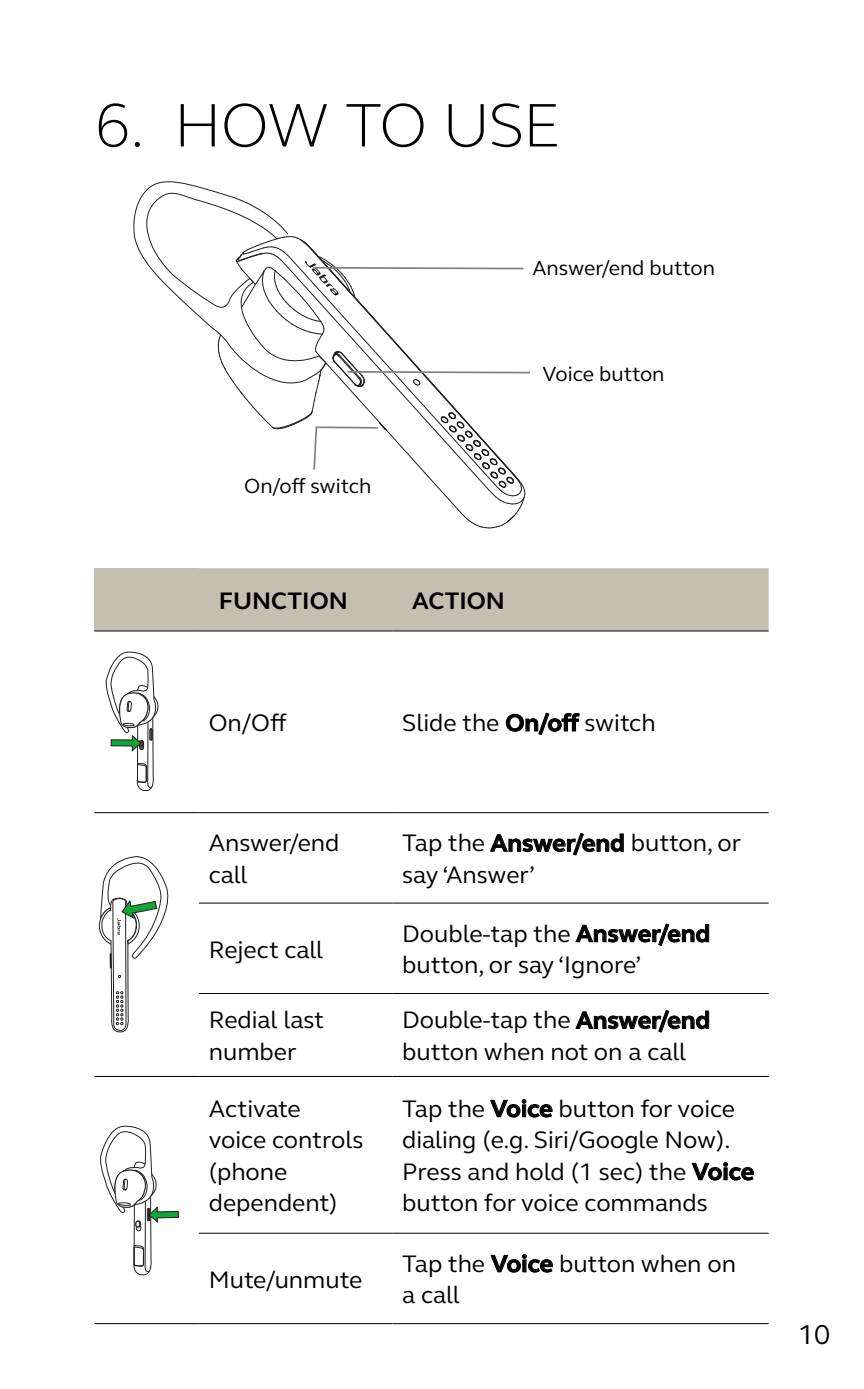
<style>
.page{position:relative;width:864px;height:1389px;background:#fff}
.page>*{position:absolute;margin:0;border:0;box-sizing:border-box;transform-origin:0 0}
.t1{font:300 63px "GN Elliot";letter-spacing:-.03em;color:#000}
.t2{font:28px "GN Elliot";color:#000}
.t3{font:24.5px/31.5px "GN Elliot";color:#000}
.t4{font:700 24.5px "GN Elliot";color:#000}
.t5{font:21px "GN Elliot";color:#000}
.s1{font-weight:700}
</style>
<div class="page">
<hr style="left:347px;top:371px;width:182px;height:2px;background:#808285">
<svg style="left:133px;top:181px;width:392px;height:348px"></svg>
<div style="left:94px;top:568px;width:105px;height:63px;background:#c4c0b1"></div>
<div style="left:199px;top:568px;width:569px;height:62px;background:#c4c0b1"></div>
<hr style="left:94px;top:1323px;width:105px;height:1px;background:#000">
<hr style="left:94px;top:630px;width:105px;height:2px;background:#000">
<hr style="left:94px;top:812px;width:105px;height:1px;background:#000">
<hr style="left:199px;top:630px;width:193px;height:2px;background:#000">
<hr style="left:392px;top:630px;width:376px;height:2px;background:#000">
<hr style="left:199px;top:812px;width:193px;height:1px;background:#000">
<hr style="left:392px;top:812px;width:376px;height:1px;background:#000">
<hr style="left:199px;top:902px;width:193px;height:2px;background:#000">
<hr style="left:392px;top:902px;width:376px;height:2px;background:#000">
<hr style="left:199px;top:993px;width:193px;height:1px;background:#000">
<hr style="left:392px;top:993px;width:376px;height:1px;background:#000">
<hr style="left:94px;top:1076px;width:105px;height:1px;background:#000">
<hr style="left:199px;top:1076px;width:193px;height:1px;background:#000">
<hr style="left:392px;top:1076px;width:376px;height:1px;background:#000">
<hr style="left:199px;top:1233px;width:193px;height:1px;background:#000">
<hr style="left:392px;top:1233px;width:376px;height:1px;background:#000">
<hr style="left:199px;top:1323px;width:193px;height:1px;background:#000">
<hr style="left:392px;top:1323px;width:376px;height:1px;background:#000">
<svg style="left:105px;top:651px;width:54px;height:140px"></svg>
<svg style="left:99px;top:856px;width:70px;height:177px"></svg>
<svg style="left:100px;top:1125px;width:78px;height:151px"></svg>
<h1 class="t1" style="left:94px;top:83px;width:467px">6. HOW TO USE</h1>
<p class="t5" style="left:532px;top:254px;width:184px">Answer/end button</p>
<p class="t5" style="left:244px;top:472px;width:129px">On/off switch</p>
<p class="t4" style="left:218px;top:584px;width:130px">FUNCTION</p>
<p class="t4" style="left:412px;top:584px;width:94px">ACTION</p>
<p class="t5" style="left:542px;top:360px;width:124px">Voice button</p>
<p class="t3" style="left:209px;top:706px;width:79px">On/Off</p>
<p class="t3" style="left:402px;top:706px;width:255px">Slide the <span class="s1">On/off</span> switch</p>
<p class="t3" style="left:209px;top:827px;width:132px">Answer/end call</p>
<p class="t3" style="left:402px;top:827px;width:340px">Tap the <span class="s1">Answer/end</span> button, or say ‘Answer’</p>
<p class="t3" style="left:209px;top:933px;width:116px">Reject call</p>
<p class="t3" style="left:402px;top:917px;width:309px">Double-tap the <span class="s1">Answer/end </span>button, or say ‘Ignore’</p>
<p class="t3" style="left:209px;top:1004px;width:117px">Redial last number</p>
<p class="t3" style="left:402px;top:1004px;width:309px">Double-tap the <span class="s1">Answer/end </span>button when not on a call</p>
<p class="t3" style="left:209px;top:1092px;width:156px">Activate voice controls (phone dependent)</p>
<p class="t3" style="left:402px;top:1092px;width:353px">Tap the <span class="s1">Voice</span> button for voice dialing (e.g. Siri/Google Now).<br>Press and hold (1 sec) the <span class="s1">Voice </span>button for voice commands</p>
<p class="t3" style="left:209px;top:1263px;width:155px">Mute/unmute</p>
<p class="t3" style="left:402px;top:1247px;width:335px">Tap the <span class="s1">Voice</span> button when on a call</p>
<p class="t2" style="left:797px;top:1316px;width:34px">10</p>
</div>
